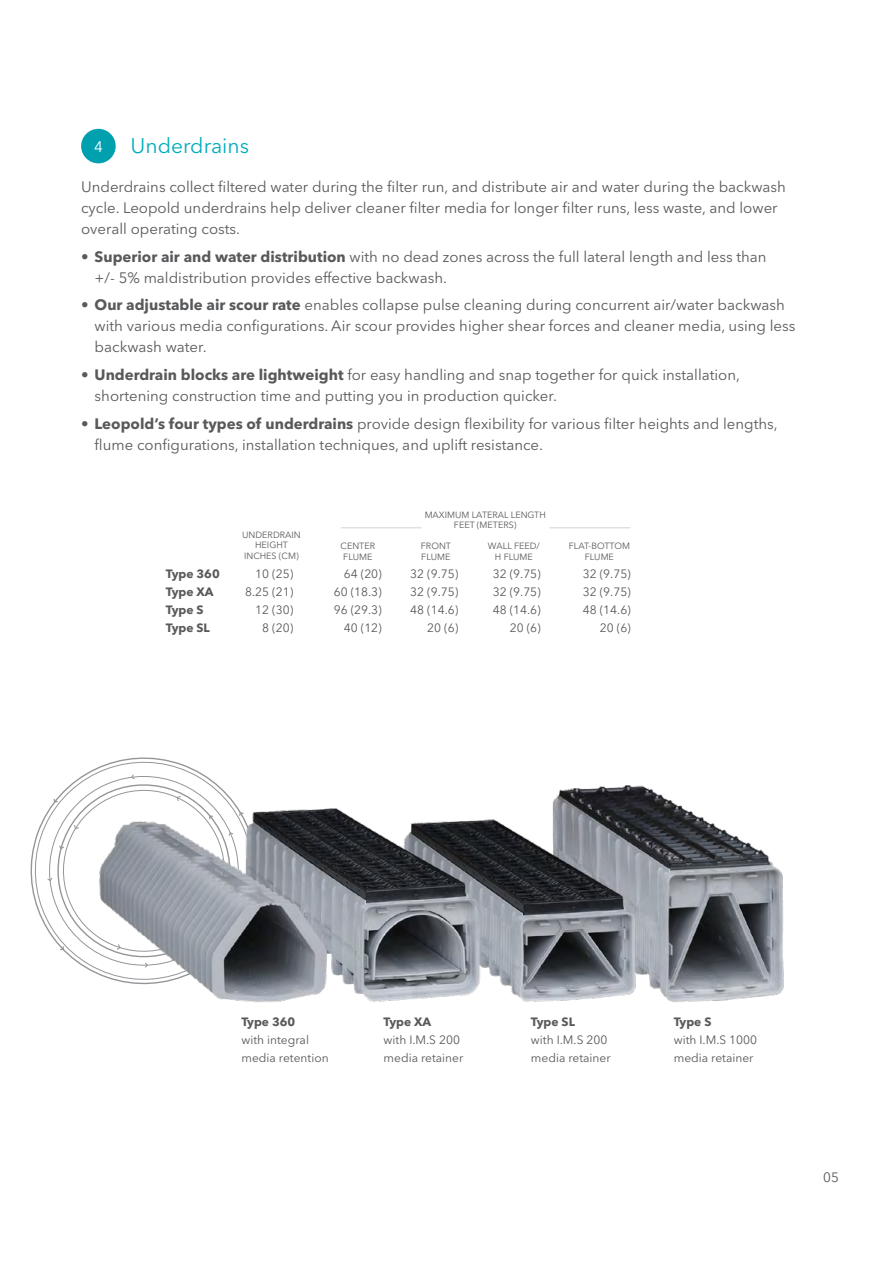
<style>
.page{position:relative;width:893px;height:1263px;background:#fff}
.page>*{position:absolute;margin:0;border:0;box-sizing:border-box;transform-origin:0 0}
.t1{font:21px "Avenir Next LT Pro";color:#00adbc}
.t2{font:15px/21px "Avenir Next LT Pro";color:#58595b}
.t3{font:15px "Avenir Next LT Pro";color:#fff}
.t4{font:13.5px "Avenir Next LT Pro";color:#58595b}
.t5{font:12px/18px "Avenir Next LT Pro";color:#58595b}
.t6{font:700 12px "Avenir Next LT Pro";color:#58595b}
.t7{font:9px/10.5px "Avenir Next LT Pro";color:#58595b;text-align:center}
.s1{font-weight:700}
</style>
<div class="page">
<svg style="left:30px;top:812px;width:17px;height:117px"></svg>
<svg style="left:47px;top:775px;width:37px;height:192px"></svg>
<img style="left:84px;top:757px;width:700px;height:246px">
<div style="left:81px;top:129px;width:35px;height:34px;background:#00a0af;border-radius:50%"></div>
<hr style="left:341px;top:527px;width:81px;height:1px;background:#d1d3d4">
<hr style="left:550px;top:527px;width:80px;height:1px;background:#d1d3d4">
<p class="t3" style="left:94px;top:138px;width:10px">4</p>
<h1 class="t1" style="left:131px;top:133px;width:120px">Underdrains</h1>
<p class="t2" style="left:81px;top:176px;width:706px">Underdrains collect filtered water during the filter run, and distribute air and water during the backwash cycle. Leopold underdrains help deliver cleaner filter media for longer filter runs, less waste, and lower overall operating costs.</p>
<p class="t2" style="left:95px;top:246px;width:673px;text-indent:-14px"><span class="s1">• Superior air and water distribution</span> with no dead zones across the full lateral length and less than +/- 5% maldistribution provides effective backwash.</p>
<p class="t2" style="left:95px;top:295px;width:702px;text-indent:-14px"><span class="s1">• Our adjustable air scour rate</span> enables collapse pulse cleaning during concurrent air/water backwash with various media configurations. Air scour provides higher shear forces and cleaner media, using less backwash water.</p>
<p class="t2" style="left:95px;top:364px;width:647px;text-indent:-14px"><span class="s1">• Underdrain blocks are lightweight</span> for easy handling and snap together for quick installation, shortening construction time and putting you in production quicker.</p>
<p class="t2" style="left:95px;top:413px;width:685px;text-indent:-14px"><span class="s1">• Leopold’s four types of underdrains</span> provide design flexibility for various filter heights and lengths, flume configurations, installation techniques, and uplift resistance.</p>
<p class="t7" style="left:242px;top:529px;width:60px">UNDERDRAIN<br>HEIGHT<br>INCHES (CM)</p>
<p class="t7" style="left:425px;top:509px;width:123px">MAXIMUM LATERAL LENGTH<br>FEET (METERS)</p>
<p class="t7" style="left:341px;top:541px;width:36px">CENTER</p>
<p class="t7" style="left:421px;top:541px;width:32px">FRONT</p>
<p class="t7" style="left:488px;top:541px;width:54px">WALL FEED/</p>
<p class="t7" style="left:569px;top:541px;width:63px">FLAT-BOTTOM</p>
<p class="t7" style="left:343px;top:551px;width:31px">FLUME</p>
<p class="t7" style="left:421px;top:551px;width:31px">FLUME</p>
<p class="t7" style="left:495px;top:551px;width:39px">H FLUME</p>
<p class="t7" style="left:585px;top:551px;width:31px">FLUME</p>
<p class="t6" style="left:166px;top:566px;width:55px">Type 360</p>
<p class="t5" style="left:255px;top:564px;width:40px">10 (25)</p>
<p class="t5" style="left:344px;top:564px;width:40px">64 (20)</p>
<p class="t5" style="left:410px;top:564px;width:50px">32 (9.75)</p>
<p class="t5" style="left:493px;top:564px;width:50px">32 (9.75)</p>
<p class="t5" style="left:583px;top:564px;width:50px">32 (9.75)</p>
<p class="t6" style="left:166px;top:584px;width:49px">Type XA</p>
<p class="t5" style="left:245px;top:582px;width:50px">8.25 (21)</p>
<p class="t5" style="left:334px;top:582px;width:50px">60 (18.3)</p>
<p class="t5" style="left:410px;top:582px;width:50px">32 (9.75)</p>
<p class="t5" style="left:493px;top:582px;width:50px">32 (9.75)</p>
<p class="t5" style="left:583px;top:582px;width:50px">32 (9.75)</p>
<p class="t6" style="left:166px;top:602px;width:39px">Type S</p>
<p class="t5" style="left:255px;top:600px;width:40px">12 (30)</p>
<p class="t5" style="left:334px;top:600px;width:50px">96 (29.3)</p>
<p class="t5" style="left:410px;top:600px;width:50px">48 (14.6)</p>
<p class="t5" style="left:493px;top:600px;width:50px">48 (14.6)</p>
<p class="t5" style="left:583px;top:600px;width:50px">48 (14.6)</p>
<p class="t6" style="left:166px;top:620px;width:46px">Type SL</p>
<p class="t5" style="left:262px;top:618px;width:33px">8 (20)</p>
<p class="t5" style="left:344px;top:618px;width:40px">40 (12)</p>
<p class="t5" style="left:427px;top:618px;width:33px">20 (6)</p>
<p class="t5" style="left:510px;top:618px;width:33px">20 (6)</p>
<p class="t5" style="left:600px;top:618px;width:33px">20 (6)</p>
<p class="t6" style="left:241px;top:1015px;width:55px">Type 360</p>
<p class="t5" style="left:241px;top:1031px;width:89px">with integral media retention</p>
<p class="t6" style="left:384px;top:1015px;width:49px">Type XA</p>
<p class="t5" style="left:384px;top:1031px;width:81px">with I.M.S 200 media retainer</p>
<p class="t6" style="left:531px;top:1015px;width:46px">Type SL</p>
<p class="t5" style="left:531px;top:1031px;width:81px">with I.M.S 200 media retainer</p>
<p class="t6" style="left:674px;top:1015px;width:39px">Type S</p>
<p class="t5" style="left:674px;top:1031px;width:85px">with I.M.S 1000 media retainer</p>
<p class="t4" style="left:823px;top:1169px;width:17px">05</p>
</div>
